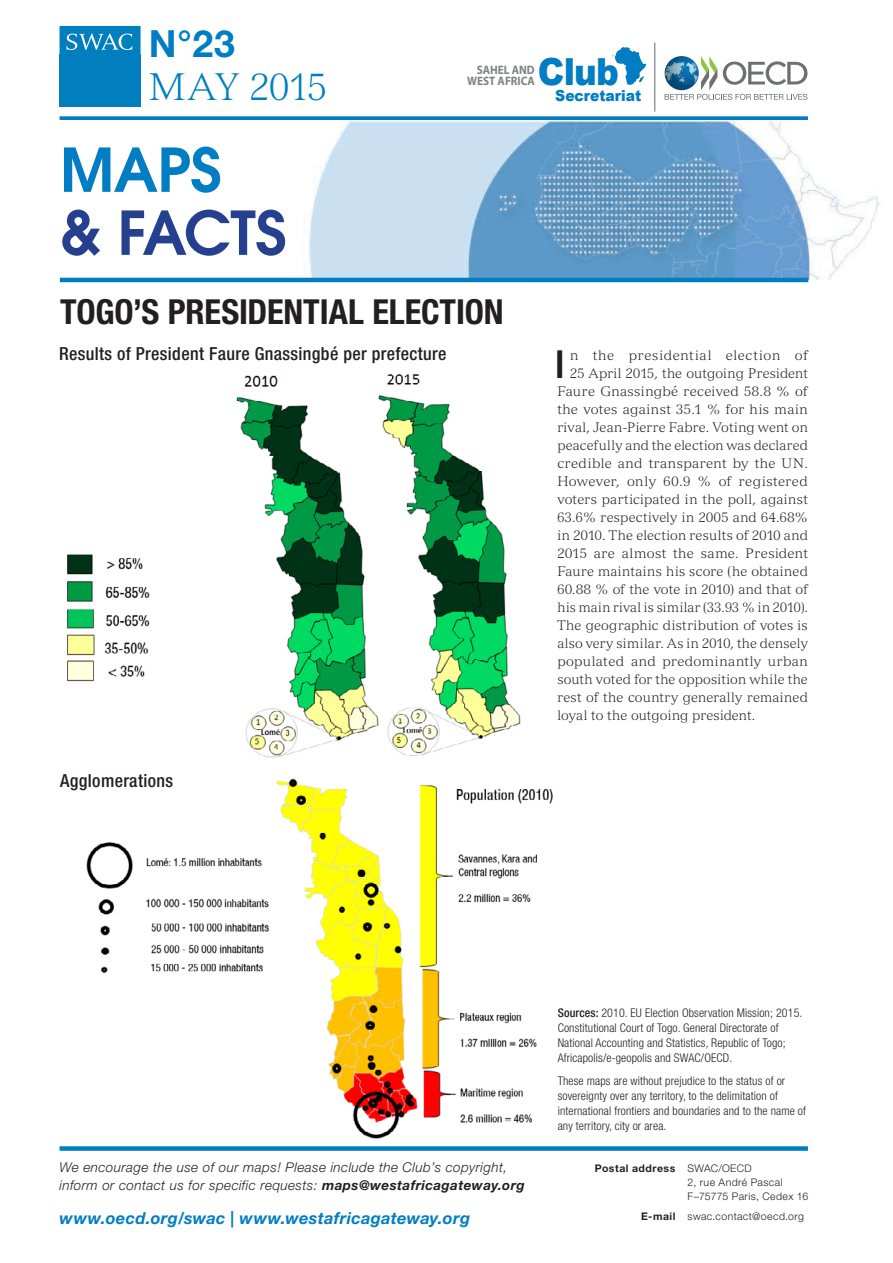
<style>
.page{position:relative;width:893px;height:1263px;background:#fff}
.page>*{position:absolute;margin:0;border:0;box-sizing:border-box;transform-origin:0 0}
.t1{font:600 60px "Avant Garde LT";color:#25408f}
.t2{font:600 60px "Avant Garde LT";color:#007dc3}
.t3{font:500 38.7px "Helvetica Neue LT Std";color:#231f20}
.t4{font:300 37.5px "Versailles LT Std";letter-spacing:.01em;color:#007dc3}
.t5{font:700 37.5px "Helvetica Neue LT Std";color:#007dc3}
.t6{font:900 37.35px "Arial";color:#007dc3;scale:.91 1}
.t7{font:700 condensed 34.5px "Helvetica Neue LT Std";letter-spacing:-.005em;color:#231f20}
.t8{font:500 condensed 18px "Helvetica Neue LT Std";letter-spacing:.02em;color:#231f20}
.t9{font:italic 700 16.5px "Helvetica Neue LT Std";letter-spacing:.02em;color:#007dc3}
.t10{font:900 15.3px "Arial";color:#007dc3;scale:.91 1}
.t11{font:300 13.5px "Versailles LT Std";letter-spacing:.02em;color:#231f20}
.t12{font:italic 300 13.5px/18px "Helvetica Neue LT Std";letter-spacing:.03em;color:#231f20}
.t13{font:300 13.5px "Versailles LT Std";color:#231f20}
.t14{font:300 13.5px "Versailles LT Std";letter-spacing:.05em;color:#231f20}
.t15{font:700 12.3px "Myriad Pro";color:#808285;scale:.91 1}
.t16{font:300 condensed 12px/15px "Helvetica Neue LT Std";letter-spacing:.01em;color:#231f20}
.t17{font:300 10.5px/13.8px "Helvetica Neue LT Std";letter-spacing:.04em;color:#231f20}
.s1{font-weight:700}
.s2{font-weight:500}
</style>
<div class="page">
<div style="left:60px;top:116px;width:748px;height:5px;background:#007dc3"></div>
<img style="left:59px;top:120px;width:821px;height:160px">
<hr style="left:60px;top:278px;width:748px;height:4px;background:#007dc3">
<div style="left:60px;top:1146px;width:748px;height:5px;background:#007dc3"></div>
<svg style="left:612px;top:47px;width:34px;height:38px"></svg>
<hr style="left:654px;top:42px;width:1px;height:70px;background:#808285">
<svg style="left:665px;top:56px;width:142px;height:44px"></svg>
<svg style="left:60px;top:26px;width:81px;height:28px;background:#218ec6"></svg>
<div style="left:60px;top:54px;width:81px;height:53px;background:#007ebe"></div>
<img style="left:67px;top:374px;width:454px;height:384px">
<img style="left:86px;top:778px;width:467px;height:360px">
<h3 class="t5" style="left:149px;top:20px;width:88px">n°23</h3>
<h3 class="t4" style="left:149px;top:65px;width:180px">May 2015</h3>
<h1 class="t2" style="left:60px;top:131px;width:163px">MAPS</h1>
<h1 class="t1" style="left:60px;top:194px;width:228px">&amp; FACTS</h1>
<p class="t15" style="left:477px;top:61px;width:65px">SAHEL AND</p>
<h3 class="t6" style="left:538px;top:44px;width:91px">Club</h3>
<p class="t10" style="left:555px;top:84px;width:96px">Secretariat</p>
<p class="t15" style="left:467px;top:73px;width:76px">WEST AFRICA</p>
<h3 class="t7" style="left:60px;top:291px;width:445px">TOGO’S PRESIDENTIAL ELECTION</h3>
<h3 class="t8" style="left:59px;top:343px;width:389px">Results of President Faure Gnassingbé per prefecture</h3>
<h3 class="t8" style="left:60px;top:770px;width:114px">Agglomerations</h3>
<h2 class="t3" style="left:554px;top:341px;width:12px">I</h2>
<p class="t14" style="left:570px;top:347px;width:239px">n the presidential election of</p>
<p class="t11" style="left:570px;top:365px;width:239px">25 April 2015, the outgoing President</p>
<p class="t11" style="left:557px;top:383px;width:252px">Faure Gnassingbé received 58.8 % of</p>
<p class="t11" style="left:557px;top:401px;width:252px">the votes against 35.1 % for his main</p>
<p class="t11" style="left:557px;top:419px;width:252px">rival, Jean-Pierre Fabre. Voting went on</p>
<p class="t11" style="left:557px;top:437px;width:252px">peacefully and the election was declared</p>
<p class="t11" style="left:557px;top:455px;width:252px">credible and transparent by the UN.</p>
<p class="t11" style="left:557px;top:473px;width:252px">However, only 60.9 % of registered</p>
<p class="t11" style="left:557px;top:491px;width:252px">voters participated in the poll, against</p>
<p class="t11" style="left:557px;top:509px;width:252px">63.6% respectively in 2005 and 64.68%</p>
<p class="t11" style="left:557px;top:527px;width:252px">in 2010. The election results of 2010 and</p>
<p class="t11" style="left:557px;top:545px;width:252px">2015 are almost the same. President</p>
<p class="t11" style="left:557px;top:563px;width:252px">Faure maintains his score (he obtained</p>
<p class="t11" style="left:557px;top:581px;width:252px">60.88 % of the vote in 2010) and that of</p>
<p class="t11" style="left:557px;top:599px;width:252px">his main rival is similar (33.93 % in 2010).</p>
<p class="t11" style="left:557px;top:617px;width:252px">The geographic distribution of votes is</p>
<p class="t11" style="left:557px;top:635px;width:252px">also very similar. As in 2010, the densely</p>
<p class="t11" style="left:557px;top:653px;width:252px">populated and predominantly urban</p>
<p class="t11" style="left:557px;top:671px;width:252px">south voted for the opposition while the</p>
<p class="t11" style="left:557px;top:689px;width:252px">rest of the country generally remained</p>
<p class="t13" style="left:557px;top:707px;width:200px">loyal to the outgoing president.</p>
<p class="t12" style="left:60px;top:1158px;width:467px">We encourage the use of our maps! Please include the Club’s copyright, inform or contact us for specific requests: <span class="s1">maps@westafricagateway.org</span></p>
<p class="t9" style="left:60px;top:1208px;width:412px">www.oecd.org/swac | www.westafricagateway.org</p>
<p class="t16" style="left:558px;top:1005px;width:246px"><span class="s2">Sources:</span> 2010. EU Election Observation Mission; 2015.<br>Constitutional Court of Togo. General Directorate of National Accounting and Statistics, Republic of Togo; Africapolis/e-geopolis and SWAC/OECD.</p>
<p class="t16" style="left:558px;top:1073px;width:250px">These maps are without prejudice to the status of or sovereignty over any territory, to the delimitation of international frontiers and boundaries and to the name of any territory, city or area.</p>
<p class="t17" style="left:688px;top:1161px;width:122px;text-indent:-93px"><span class="s1">Postal address</span> SWAC/OECD<br>2, rue André Pascal<br>F–75775 Paris, Cedex 16</p>
<p class="t17" style="left:641px;top:1209px;width:164px"><span class="s1">E-mail</span> swac.contact@oecd.org</p>
</div>
